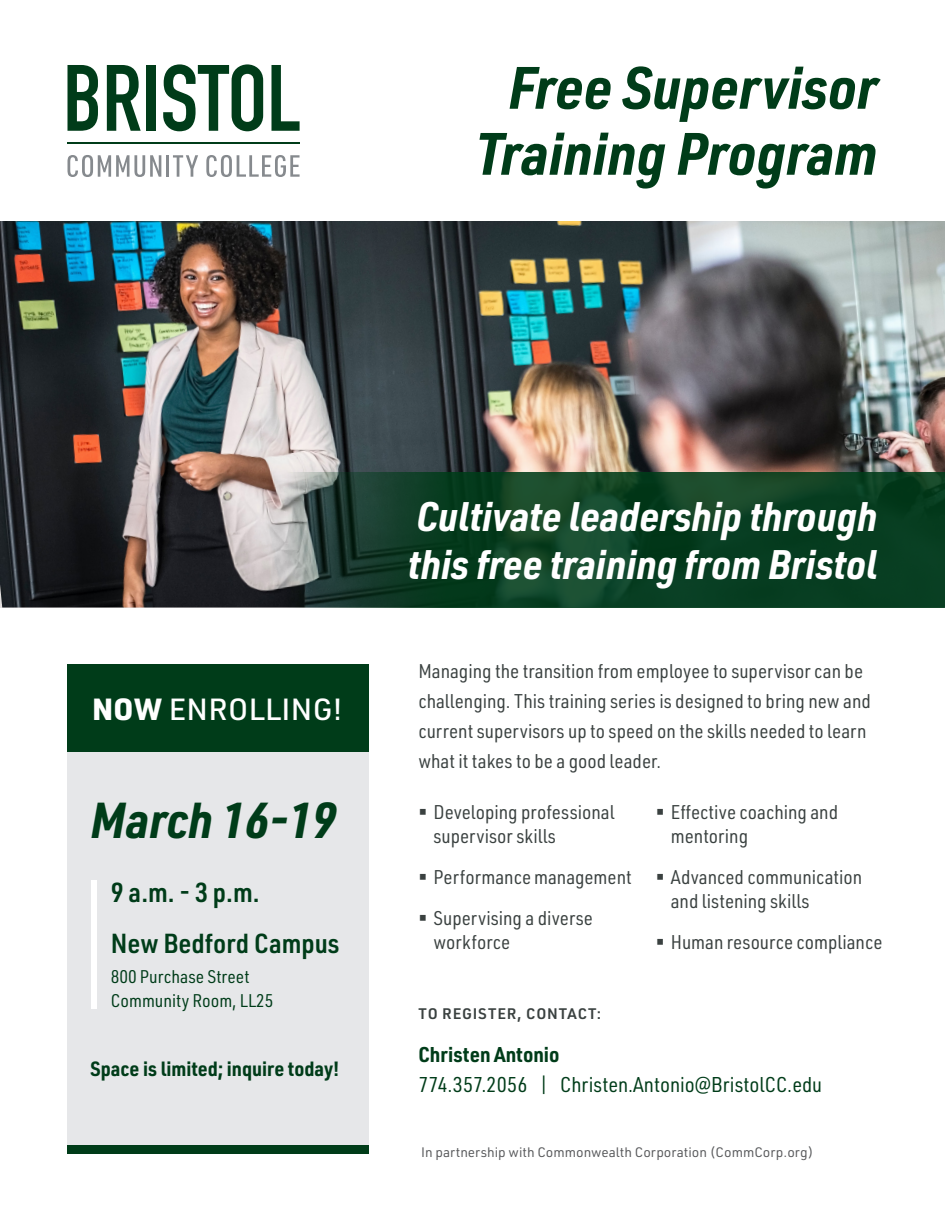
<style>
.page{position:relative;width:945px;height:1215px;background:#fff}
.page>*{position:absolute;margin:0;border:0;box-sizing:border-box;transform-origin:0 0}
.t1{font:italic 700 58.5px/66px "URWDIN Semi Cond";color:#003c19;text-align:center}
.t2{font:italic 700 49.5px "URWDIN Semi Cond";color:#003c19}
.t3{font:italic 700 40.5px/48.6px "URWDIN Semi Cond";color:#fff}
.t4{font:500 30px "URWDIN";letter-spacing:.01em;color:#fff}
.t5{font:600 27px/51px "URWDIN Semi Cond";color:#003c19}
.t6{font:21px "URWDIN Semi Cond";color:#003c19}
.t7{font:700 21px "URWDIN Semi Cond";color:#003c19}
.t8{font:700 20.25px "URWDIN Semi Cond";color:#003c19}
.t9{font:19.5px/24px "URWDIN Semi Cond";color:#3a4140}
.t10{font:18px/24px "URWDIN Semi Cond";color:#003c19}
.t11{font:600 15px "URWDIN";letter-spacing:.055em;color:#3a4140}
.t12{font:13.5px "URWDIN";color:#57585a}
.s1{font-weight:900}
</style>
<div class="page">
<img style="left:0;top:221px;width:945px;height:387px">
<div style="left:68px;top:664px;width:301px;height:88px;background:#003c19"></div>
<div style="left:68px;top:752px;width:301px;height:394px;background:#e6e7e9"></div>
<svg style="left:68px;top:155px;width:93px;height:22px"></svg>
<hr style="left:166px;top:155px;width:3px;height:22px;background:#868a8e">
<svg style="left:173px;top:155px;width:25px;height:22px"></svg>
<svg style="left:206px;top:155px;width:94px;height:22px"></svg>
<svg style="left:68px;top:65px;width:30px;height:66px"></svg>
<svg style="left:107px;top:65px;width:34px;height:66px"></svg>
<div style="left:146px;top:65px;width:10px;height:66px;background:#003c19"></div>
<svg style="left:163px;top:64px;width:100px;height:67px"></svg>
<svg style="left:271px;top:65px;width:29px;height:66px"></svg>
<hr style="left:68px;top:142px;width:232px;height:2px;background:#003c19">
<div style="left:91px;top:880px;width:6px;height:129px;background:#fff"></div>
<svg style="left:287px;top:472px;width:658px;height:135px;background:#134329"></svg>
<div style="left:68px;top:1146px;width:301px;height:8px;background:#003c19"></div>
<h1 class="t1" style="left:475px;top:61px;width:404px">Free Supervisor<br>Training Program</h1>
<h3 class="t4" style="left:92px;top:692px;width:252px"><span class="s1">NOW</span> ENROLLING!</h3>
<h2 class="t2" style="left:91px;top:802px;width:247px">March 16-19</h2>
<h3 class="t5" style="left:111px;top:870px;width:230px">9 a.m. - 3 p.m.<br>New Bedford Campus</h3>
<p class="t10" style="left:111px;top:966px;width:164px">800 Purchase Street<br>Community Room, LL25</p>
<p class="t8" style="left:91px;top:1061px;width:250px">Space is limited; inquire today!</p>
<h3 class="t3" style="left:408px;top:496px;width:471px">Cultivate leadership through this free training from Bristol</h3>
<p class="t9" style="left:418px;top:657px;width:454px;line-height:30px">Managing the transition from employee to supervisor can be challenging. This training series is designed to bring new and current supervisors up to speed on the skills needed to learn what it takes to be a good leader.</p>
<p class="t9" style="left:434px;top:801px;width:183px">Developing professional supervisor skills</p>
<p class="t9" style="left:434px;top:858px;width:200px;line-height:41.2px">Performance management<br>Supervising a diverse</p>
<p class="t9" style="left:434px;top:932px;width:78px">workforce</p>
<p class="t9" style="left:671px;top:801px;width:169px">Effective coaching and mentoring</p>
<p class="t9" style="left:671px;top:867px;width:193px">Advanced communication and listening skills</p>
<p class="t9" style="left:671px;top:932px;width:213px">Human resource compliance</p>
<p class="t11" style="left:418px;top:1008px;width:184px">TO REGISTER, CONTACT:</p>
<p class="t7" style="left:418px;top:1047px;width:143px">Christen Antonio</p>
<p class="t6" style="left:418px;top:1076px;width:405px">774.357.2056 | Christen.Antonio@BristolCC.edu</p>
<p class="t12" style="left:421px;top:1146px;width:394px">In partnership with Commonwealth Corporation (CommCorp.org)</p>
</div>
